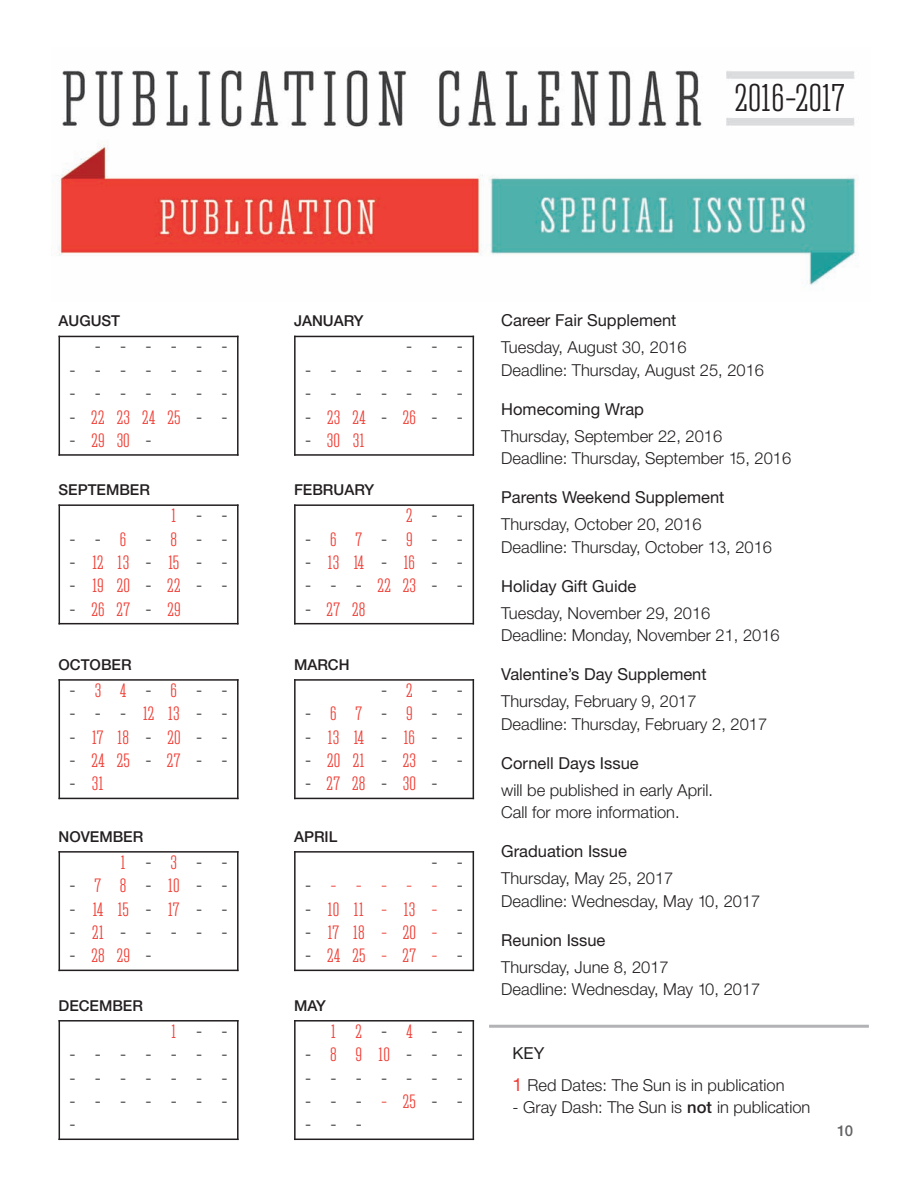
<style>
.page{position:relative;width:918px;height:1188px;background:#fff}
.page>*{position:absolute;margin:0;border:0;box-sizing:border-box;transform-origin:0 0}
.t1{font:36px "Corki";letter-spacing:-.01em;color:#231f20}
.t2{font:18px/23.4px "Corki";color:#ee3e35;text-align:justify}
.t3{font:18px/23.4px "Corki";color:#231f20;text-align:justify}
.t4{font:300 16.5px/22.5px "Helvetica Neue";color:#231f20}
.t5{font:16.5px "Helvetica Neue";color:#231f20}
.t6{font:500 15px "Helvetica Neue";color:#231f20}
.t7{font:500 15px "Helvetica Neue";color:#636366}
.s1{color:#231f20}
.s2{color:#ee3e35}
.s3{font-weight:400}
.s4{font-weight:400;font-size:18px;color:#ee3e35}
.s5{font-weight:500}
</style>
<div class="page">
<img style="left:57px;top:70px;width:800px;height:216px">
<hr style="left:489px;top:1025px;width:380px;height:3px;background:#b2b3b7">
<hr style="left:59px;top:336px;width:1px;height:120px;background:#231f20">
<hr style="left:237px;top:336px;width:2px;height:120px;background:#231f20">
<hr style="left:59px;top:336px;width:180px;height:1px;background:#231f20">
<hr style="left:59px;top:454px;width:180px;height:2px;background:#231f20">
<hr style="left:59px;top:504px;width:1px;height:120px;background:#231f20">
<hr style="left:237px;top:504px;width:2px;height:120px;background:#231f20">
<hr style="left:59px;top:504px;width:180px;height:2px;background:#231f20">
<hr style="left:59px;top:623px;width:180px;height:1px;background:#231f20">
<hr style="left:59px;top:679px;width:1px;height:120px;background:#231f20">
<hr style="left:237px;top:679px;width:2px;height:120px;background:#231f20">
<hr style="left:59px;top:679px;width:180px;height:2px;background:#231f20">
<hr style="left:59px;top:798px;width:180px;height:1px;background:#231f20">
<hr style="left:59px;top:1020px;width:1px;height:120px;background:#231f20">
<hr style="left:237px;top:1020px;width:2px;height:120px;background:#231f20">
<hr style="left:59px;top:1020px;width:180px;height:2px;background:#231f20">
<hr style="left:59px;top:1139px;width:180px;height:1px;background:#231f20">
<hr style="left:59px;top:851px;width:1px;height:120px;background:#231f20">
<hr style="left:237px;top:851px;width:2px;height:120px;background:#231f20">
<hr style="left:59px;top:851px;width:180px;height:2px;background:#231f20">
<hr style="left:59px;top:970px;width:180px;height:1px;background:#231f20">
<hr style="left:294px;top:336px;width:2px;height:120px;background:#231f20">
<hr style="left:473px;top:336px;width:1px;height:120px;background:#231f20">
<hr style="left:294px;top:336px;width:180px;height:1px;background:#231f20">
<hr style="left:294px;top:454px;width:180px;height:2px;background:#231f20">
<hr style="left:294px;top:504px;width:2px;height:120px;background:#231f20">
<hr style="left:473px;top:504px;width:1px;height:120px;background:#231f20">
<hr style="left:294px;top:504px;width:180px;height:2px;background:#231f20">
<hr style="left:294px;top:623px;width:180px;height:1px;background:#231f20">
<hr style="left:294px;top:679px;width:2px;height:120px;background:#231f20">
<hr style="left:473px;top:679px;width:1px;height:120px;background:#231f20">
<hr style="left:294px;top:679px;width:180px;height:2px;background:#231f20">
<hr style="left:294px;top:798px;width:180px;height:1px;background:#231f20">
<hr style="left:294px;top:1020px;width:2px;height:120px;background:#231f20">
<hr style="left:473px;top:1020px;width:1px;height:120px;background:#231f20">
<hr style="left:294px;top:1020px;width:180px;height:2px;background:#231f20">
<hr style="left:294px;top:1139px;width:180px;height:1px;background:#231f20">
<hr style="left:294px;top:851px;width:2px;height:120px;background:#231f20">
<hr style="left:473px;top:851px;width:1px;height:120px;background:#231f20">
<hr style="left:294px;top:851px;width:180px;height:2px;background:#231f20">
<hr style="left:294px;top:970px;width:180px;height:1px;background:#231f20">
<h1 class="t1" style="left:734px;top:84px;width:113px">2016-2017</h1>
<p class="t6" style="left:59px;top:309px;width:63px">AUGUST</p>
<p class="t3" style="left:70px;top:336px;width:159px;text-indent:25px">------ ------- -------</p>
<p class="t2" style="left:70px;top:407px;width:159px"><span class="s1">-</span> 22232425 <span class="s1">- -</span></p>
<p class="t2" style="left:70px;top:430px;width:83px"><span class="s1">-</span> 2930 <span class="s1">-</span></p>
<p class="t6" style="left:59px;top:478px;width:93px">SEPTEMBER</p>
<p class="t2" style="left:70px;top:505px;width:159px;text-indent:101px">1<span class="s1">-- --</span>6<span class="s1">-</span>8<span class="s1">-- -</span>1213<span class="s1">-</span>15<span class="s1">- - -</span>1920<span class="s1">-</span>22<span class="s1">- -</span></p>
<p class="t2" style="left:70px;top:599px;width:112px"><span class="s1">-</span> 2627 <span class="s1">-</span> 29</p>
<p class="t6" style="left:59px;top:652px;width:75px">OCTOBER</p>
<p class="t3" style="left:70px;top:680px;width:159px">-<span class="s2">34</span>-<span class="s2">6</span>--</p>
<p class="t2" style="left:70px;top:703px;width:159px"><span class="s1">- - -</span>1213<span class="s1">- - -</span>1718<span class="s1">-</span>20<span class="s1">- - -</span>2425<span class="s1">-</span>27<span class="s1">- -</span></p>
<p class="t2" style="left:70px;top:774px;width:36px"><span class="s1">-</span> 31</p>
<p class="t6" style="left:59px;top:824px;width:86px">NOVEMBER</p>
<p class="t3" style="left:70px;top:852px;width:159px;text-indent:51px"><span class="s2">1</span>-<span class="s2">3</span>-- -<span class="s2">78</span>-<span class="s2">10</span>-- -<span class="s2">1415</span>-<span class="s2">17</span>- - -<span class="s2">21</span>-----</p>
<p class="t2" style="left:70px;top:945px;width:83px"><span class="s1">-</span> 2829 <span class="s1">-</span></p>
<p class="t6" style="left:59px;top:993px;width:86px">DECEMBER</p>
<p class="t3" style="left:70px;top:1021px;width:159px;text-indent:101px"><span class="s2">1</span>-- ------- ------- ------- -</p>
<p class="t6" style="left:294px;top:309px;width:71px">JANUARY</p>
<p class="t3" style="left:305px;top:336px;width:159px;text-indent:101px">--- ------- ------- -<span class="s2">2324</span>-<span class="s2">26</span>- -</p>
<p class="t2" style="left:305px;top:430px;width:61px"><span class="s1">-</span> 30 31</p>
<p class="t6" style="left:294px;top:478px;width:82px">FEBRUARY</p>
<p class="t2" style="left:305px;top:505px;width:159px;text-indent:101px">2<span class="s1">-- -</span>67<span class="s1">-</span>9<span class="s1">-- -</span>1314<span class="s1">-</span>16<span class="s1">- -</span></p>
<p class="t3" style="left:305px;top:575px;width:159px">- - -<span class="s2">2223</span>- -</p>
<p class="t2" style="left:305px;top:599px;width:62px"><span class="s1">-</span> 27 28</p>
<p class="t6" style="left:294px;top:652px;width:57px">MARCH</p>
<p class="t2" style="left:305px;top:680px;width:159px;text-indent:76px"><span class="s1">-</span>2<span class="s1">-- -</span>67<span class="s1">-</span>9<span class="s1">-- -</span>1314<span class="s1">-</span>16<span class="s1">- - -</span>2021<span class="s1">-</span>23<span class="s1">- - -</span>2728 <span class="s1">-</span> 30 <span class="s1">-</span></p>
<p class="t6" style="left:294px;top:824px;width:45px">APRIL</p>
<p class="t2" style="left:305px;top:852px;width:159px;text-indent:126px"><span class="s1">- - -</span>-----<span class="s1">- -</span>1011-13- <span class="s1">- -</span>1718-20- <span class="s1">- -</span>2425-27- <span class="s1">-</span></p>
<p class="t6" style="left:294px;top:993px;width:33px">MAY</p>
<p class="t3" style="left:305px;top:1021px;width:159px;text-indent:26px"><span class="s2">12</span>-<span class="s2">4</span>-- -<span class="s2">8910</span>--- ------- ---<span class="s2">-25</span>-- ---</p>
<p class="t5" style="left:501px;top:308px;width:177px">Career Fair Supplement</p>
<p class="t4" style="left:501px;top:335px;width:264px">Tuesday, August 30, 2016<br>Deadline: Thursday, August 25, 2016</p>
<p class="t5" style="left:501px;top:397px;width:144px">Homecoming Wrap</p>
<p class="t4" style="left:501px;top:423px;width:291px">Thursday, September 22, 2016<br>Deadline: Thursday, September 15, 2016</p>
<p class="t5" style="left:501px;top:485px;width:225px">Parents Weekend Supplement</p>
<p class="t4" style="left:501px;top:512px;width:272px">Thursday, October 20, 2016<br>Deadline: Thursday, October 13, 2016</p>
<p class="t5" style="left:501px;top:574px;width:137px">Holiday Gift Guide</p>
<p class="t4" style="left:501px;top:600px;width:280px">Tuesday, November 29, 2016<br>Deadline: Monday, November 21, 2016</p>
<p class="t5" style="left:501px;top:662px;width:207px">Valentine’s Day Supplement</p>
<p class="t4" style="left:501px;top:689px;width:267px">Thursday, February 9, 2017<br>Deadline: Thursday, February 2, 2017</p>
<p class="t5" style="left:501px;top:751px;width:139px">Cornell Days Issue</p>
<p class="t4" style="left:501px;top:777px;width:213px">will be published in early April.<br>Call for more information.</p>
<p class="t5" style="left:501px;top:839px;width:127px">Graduation Issue</p>
<p class="t4" style="left:501px;top:866px;width:261px">Thursday, May 25, 2017<br>Deadline: Wednesday, May 10, 2017</p>
<p class="t5" style="left:501px;top:928px;width:106px">Reunion Issue</p>
<p class="t4" style="left:501px;top:955px;width:261px">Thursday, June 8, 2017<br>Deadline: Wednesday, May 10, 2017</p>
<p class="t4" style="left:513px;top:1037px;width:274px;line-height:31.5px"><span class="s3">KEY<br></span><span class="s4">1</span> Red Dates: The Sun is in publication</p>
<p class="t4" style="left:513px;top:1095px;width:299px">- Gray Dash: The Sun is <span class="s5">not</span> in publication</p>
<p class="t7" style="left:837px;top:1119px;width:17px">10</p>
</div>
